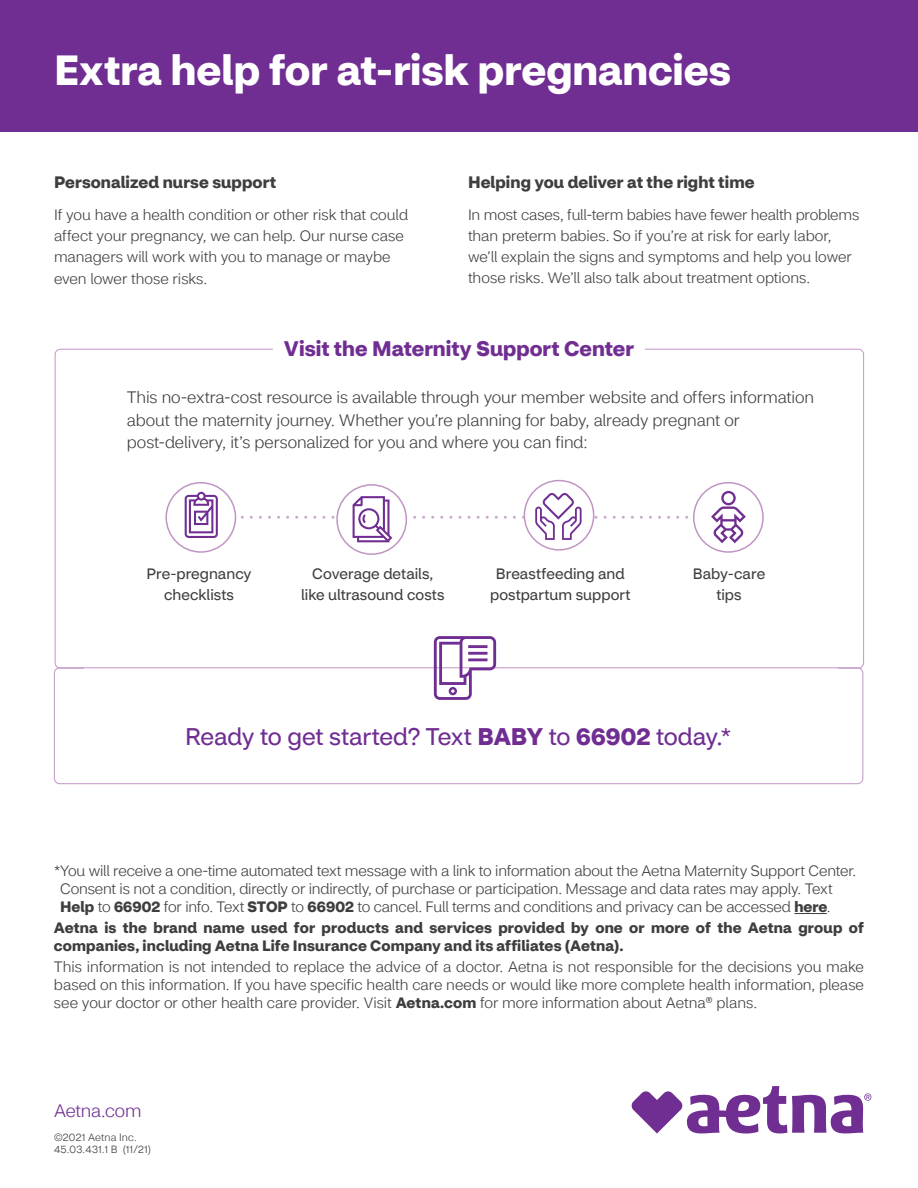
<style>
.page{position:relative;width:918px;height:1188px;background:#fff}
.page>*{position:absolute;margin:0;border:0;box-sizing:border-box;transform-origin:0 0}
.t1{font:700 42px "CVS Health Sans";color:#fff}
.t2{font:24px "CVS Health Sans";letter-spacing:-.01em;color:#702d92}
.t3{font:700 21px "CVS Health Sans";color:#702d92}
.t4{font:300 18px "CVS Health Sans";letter-spacing:-.015em;color:#702d92}
.t5{font:300 16.5px/22.5px "CVS Health Sans";letter-spacing:-.005em;color:#3e3e3f}
.t6{font:700 16.5px "CVS Health Sans";letter-spacing:.005em;color:#3e3e3f}
.t7{font:300 15px/21px "CVS Health Sans";letter-spacing:-.005em;color:#3e3e3f}
.t8{font:700 15px/18px "CVS Health Sans";letter-spacing:.01em;color:#3e3e3f}
.t9{font:15px/21px "CVS Health Sans";letter-spacing:.005em;color:#3e3e3f;text-align:center}
.t10{font:300 10.5px "CVS Health Sans";letter-spacing:.015em;color:#3e3e3f}
.s1{font-weight:700}
</style>
<div class="page">
<hr style="left:794px;top:913px;width:33px;height:1px;background:#3e3e3f">
<div style="left:0;top:0;width:918px;height:132px;background:#702d92"></div>
<div style="left:54px;top:667px;width:809px;height:117px;border:1px solid #c095c4;border-radius:5px"></div>
<div style="left:693px;top:482px;width:71px;height:71px;border:2px solid #c095c4;border-radius:50%"></div>
<div style="left:524px;top:480px;width:70px;height:71px;border:2px solid #c095c4;border-radius:50%"></div>
<div style="left:165px;top:482px;width:71px;height:71px;border:2px solid #c095c4;border-radius:50%"></div>
<div style="left:336px;top:484px;width:71px;height:71px;border:2px solid #c095c4;border-radius:50%"></div>
<svg style="left:185px;top:492px;width:33px;height:46px"></svg>
<svg style="left:233px;top:491px;width:513px;height:52px"></svg>
<svg style="left:434px;top:636px;width:62px;height:64px"></svg>
<svg style="left:631px;top:1086px;width:240px;height:48px"></svg>
<h2 class="t1" style="left:54px;top:44px;width:678px">Extra help for at-risk pregnancies</h2>
<h3 class="t6" style="left:54px;top:172px;width:224px">Personalized nurse support</h3>
<p class="t7" style="left:54px;top:204px;width:356px">If you have a health condition or other risk that could affect your pregnancy, we can help. Our nurse case managers will work with you to manage or maybe</p>
<p class="t7" style="left:54px;top:268px;width:155px">even lower those risks.</p>
<h3 class="t6" style="left:468px;top:172px;width:288px">Helping you deliver at the right time</h3>
<p class="t7" style="left:468px;top:204px;width:393px">In most cases, full-term babies have fewer health problems than preterm babies. So if you’re at risk for early labor, we’ll explain the signs and symptoms and help you lower those risks. We’ll also talk about treatment options.</p>
<h3 class="t3" style="left:284px;top:335px;width:352px">Visit the Maternity Support Center</h3>
<p class="t5" style="left:127px;top:386px;width:689px">This no-extra-cost resource is available through your member website and offers information about the maternity journey. Whether you’re planning for baby, already pregnant or post-delivery, it’s personalized for you and where you can find:</p>
<p class="t9" style="left:147px;top:563px;width:107px">Pre-pregnancy checklists</p>
<p class="t9" style="left:301px;top:563px;width:145px">Coverage details, like ultrasound costs</p>
<p class="t9" style="left:490px;top:563px;width:142px">Breastfeeding and postpartum support</p>
<p class="t9" style="left:693px;top:563px;width:74px">Baby-care tips</p>
<p class="t2" style="left:185px;top:722px;width:548px">Ready to get started? Text <span class="s1">BABY</span> to <span class="s1">66902</span> today.*</p>
<p class="t7" style="left:60px;top:862px;width:798px;line-height:18px;text-indent:-6px">*You will receive a one-time automated text message with a link to information about the Aetna Maternity Support Center.<br>Consent is not a condition, directly or indirectly, of purchase or participation. Message and data rates may apply. Text<br><span class="s1">Help</span> to <span class="s1">66902</span> for info. Text <span class="s1">STOP</span> to <span class="s1">66902</span> to cancel. Full terms and conditions and privacy can be accessed <span class="s1">here</span>.</p>
<p class="t8" style="left:54px;top:919px;width:811px">Aetna is the brand name used for products and services provided by one or more of the Aetna group of companies, including Aetna Life Insurance Company and its affiliates (Aetna).</p>
<p class="t7" style="left:54px;top:958px;width:812px;line-height:18px;text-align:justify">This information is not intended to replace the advice of a doctor. Aetna is not responsible for the decisions you make based on this information. If you have specific health care needs or would like more complete health information, please see your doctor or other health care provider. Visit <span class="s1">Aetna.com</span> for more information about Aetna® plans.</p>
<p class="t4" style="left:54px;top:1100px;width:89px">Aetna.com</p>
<p class="t10" style="left:54px;top:1131px;width:84px">©2021 Aetna Inc.</p>
<p class="t10" style="left:54px;top:1143px;width:99px">45.03.431.1 B (11/21)</p>
</div>
